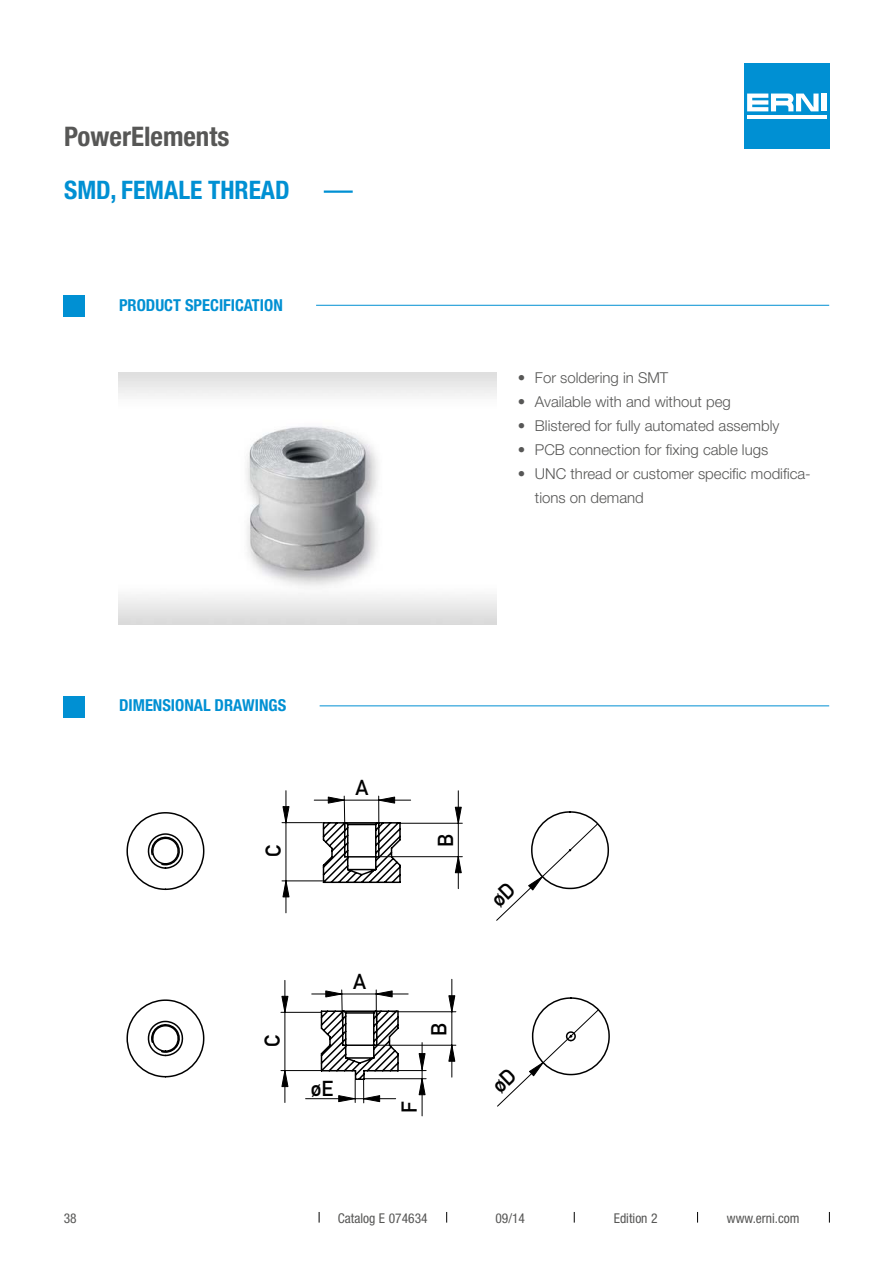
<style>
.page{position:relative;width:893px;height:1263px;background:#fff}
.page>*{position:absolute;margin:0;border:0;box-sizing:border-box;transform-origin:0 0}
.t1{font:700 condensed 27px "Helvetica Neue LT Pro";color:#575756}
.t2{font:700 condensed 25.5px "Helvetica Neue LT Pro";color:#0090d3}
.t3{font:21.3px "DIN Mittelschrift LT";color:#000}
.t4{font:700 condensed 16.5px "Helvetica Neue LT Pro";color:#0090d3}
.t5{font:300 15px/24px "Helvetica Neue LT Pro";color:#575756}
.t6{font:condensed 13.5px "Helvetica Neue LT Pro";color:#575756}
</style>
<div class="page">
<div style="left:744px;top:64px;width:85px;height:85px;background:#0090d3"></div>
<hr style="left:747px;top:115px;width:79px;height:4px;background:#fff">
<div style="left:821px;top:94px;width:5px;height:17px;background:#fff"></div>
<svg style="left:747px;top:94px;width:72px;height:17px"></svg>
<hr style="left:324px;top:190px;width:29px;height:3px;background:#0090d3">
<div style="left:64px;top:296px;width:21px;height:21px;background:#0090d3"></div>
<hr style="left:316px;top:305px;width:513px;height:1px;background:#0090d3">
<img style="left:118px;top:372px;width:379px;height:252px">
<div style="left:64px;top:696px;width:21px;height:21px;background:#0090d3"></div>
<hr style="left:320px;top:705px;width:509px;height:1px;background:#0090d3">
<svg style="left:126px;top:978px;width:484px;height:100px"></svg>
<hr style="left:458px;top:791px;width:1px;height:68px;background:#000">
<hr style="left:286px;top:791px;width:1px;height:32px;background:#000">
<hr style="left:372px;top:1045px;width:84px;height:1px;background:#000">
<hr style="left:392px;top:1011px;width:64px;height:1px;background:#000">
<hr style="left:451px;top:1045px;width:1px;height:32px;background:#000">
<hr style="left:451px;top:979px;width:1px;height:69px;background:#000">
<svg style="left:448px;top:1044px;width:8px;height:18px"></svg>
<svg style="left:448px;top:995px;width:8px;height:17px"></svg>
<hr style="left:281px;top:1012px;width:40px;height:1px;background:#000">
<hr style="left:281px;top:1070px;width:40px;height:1px;background:#000">
<hr style="left:285px;top:980px;width:1px;height:32px;background:#000">
<hr style="left:285px;top:1012px;width:1px;height:90px;background:#000">
<svg style="left:281px;top:995px;width:8px;height:18px"></svg>
<svg style="left:281px;top:1070px;width:8px;height:17px"></svg>
<hr style="left:422px;top:1079px;width:1px;height:37px;background:#000">
<hr style="left:306px;top:1098px;width:60px;height:1px;background:#000">
<svg style="left:311px;top:989px;width:115px;height:114px"></svg>
<svg style="left:126px;top:795px;width:483px;height:126px"></svg>
<svg style="left:493px;top:1009px;width:107px;height:98px"></svg>
<h1 class="t1" style="left:64px;top:120px;width:167px">PowerElements</h1>
<h2 class="t2" style="left:64px;top:175px;width:227px">SMD, FEMALE THREAD</h2>
<p class="t4" style="left:119px;top:295px;width:165px">PRODUCT SPECIFICATION</p>
<p class="t5" style="left:518px;top:365px;width:152px">• For soldering in SMT</p>
<p class="t5" style="left:518px;top:389px;width:214px">• Available with and without peg</p>
<p class="t5" style="left:518px;top:413px;width:263px">• Blistered for fully automated assembly</p>
<p class="t5" style="left:518px;top:437px;width:252px">• PCB connection for fixing cable lugs</p>
<p class="t5" style="left:535px;top:461px;width:277px;text-indent:-17px">• UNC thread or customer specific modifica&shy;tions on demand</p>
<p class="t4" style="left:119px;top:695px;width:169px">DIMENSIONAL DRAWINGS</p>
<h3 class="t3" style="left:261px;top:857px;width:13px;rotate:-90deg">C</h3>
<h3 class="t3" style="left:356px;top:775px;width:15px">A</h3>
<h3 class="t3" style="left:433px;top:847px;width:15px;rotate:-90deg">B</h3>
<p class="t6" style="left:64px;top:1210px;width:14px">38</p>
<h3 class="t3" style="left:260px;top:1047px;width:13px;rotate:-90deg">C</h3>
<h3 class="t3" style="left:353px;top:969px;width:15px">A</h3>
<h3 class="t3" style="left:311px;top:1076px;width:24px">øE</h3>
<h3 class="t3" style="left:427px;top:1035px;width:15px;rotate:-90deg">B</h3>
<h3 class="t3" style="left:397px;top:1113px;width:13px;rotate:-90deg">F</h3>
<p class="t6" style="left:338px;top:1210px;width:91px">Catalog E 074634</p>
<p class="t6" style="left:495px;top:1210px;width:31px">09/14</p>
<p class="t6" style="left:614px;top:1210px;width:45px">Edition 2</p>
<p class="t6" style="left:727px;top:1210px;width:74px">www.erni.com</p>
</div>
